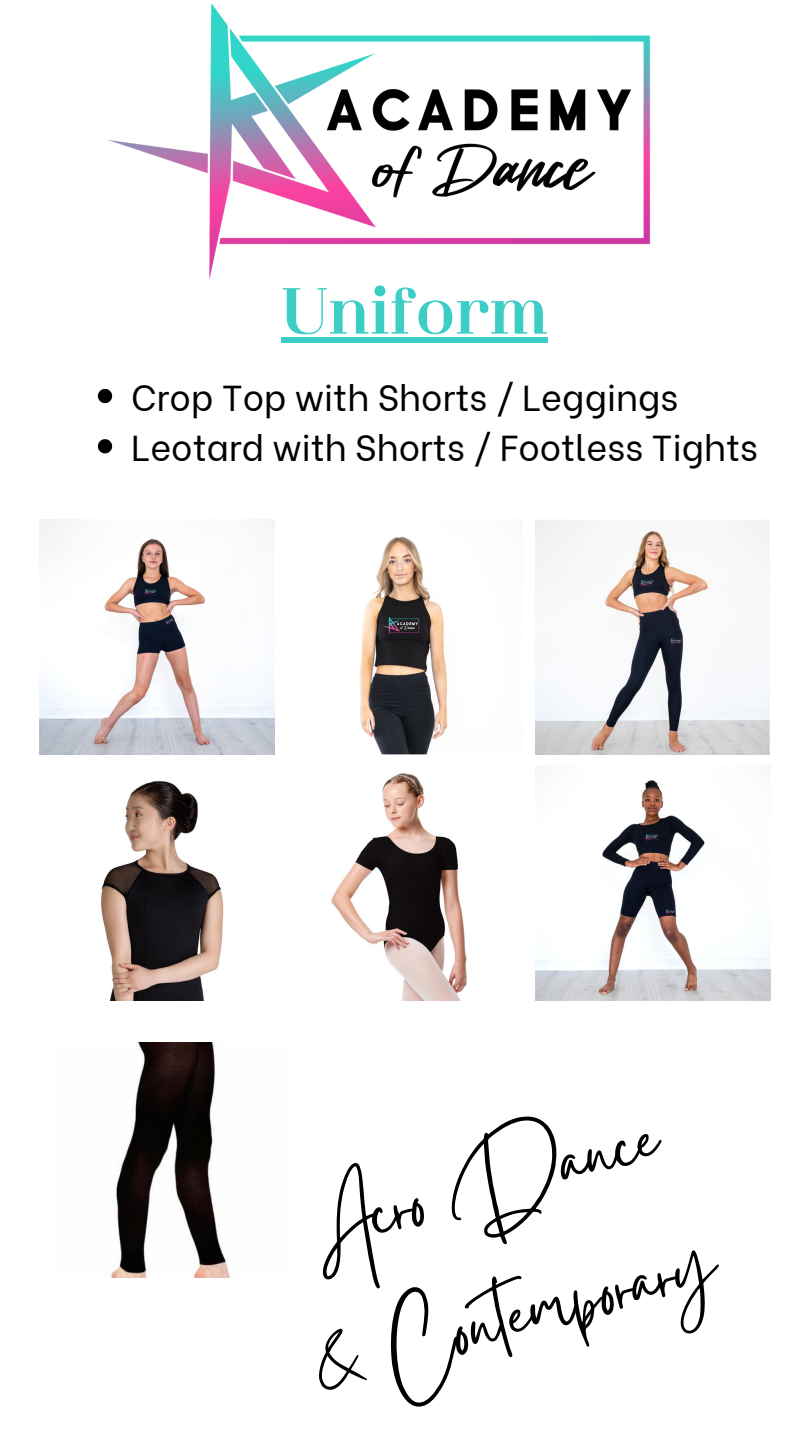
<style>
.page{position:relative;width:810px;height:1440px;background:#fff}
.page>*{position:absolute;margin:0;border:0;box-sizing:border-box;transform-origin:0 0}
.t1{font:97.1px/135px "Gistesy";color:#000;text-align:center}
.t2{font:600 65px "Athachantr";color:#3ccec6}
.t3{font:36px/50.2px "Be Vietnam";color:#000}
</style>
<div class="page">
<img style="left:40px;top:519px;width:235px;height:235px">
<img style="left:359px;top:536px;width:89px;height:218px">
<img style="left:535px;top:520px;width:235px;height:234px">
<img style="left:100px;top:781px;width:124px;height:220px">
<img style="left:331px;top:773px;width:136px;height:228px">
<img style="left:535px;top:766px;width:235px;height:235px">
<img style="left:110px;top:1043px;width:121px;height:235px">
<div style="left:281px;top:337px;width:267px;height:6px;background:#3ccec6"></div>
<svg style="left:98px;top:389px;width:14px;height:14px"></svg>
<svg style="left:98px;top:439px;width:14px;height:14px"></svg>
<img style="left:108px;top:3px;width:543px;height:277px">
<h2 class="t2" style="left:281px;top:282px;width:268px">Uniform</h2>
<p class="t3" style="left:131px;top:369px;width:628px">Crop Top with Shorts / Leggings<br>Leotard with Shorts / Footless Tights</p>
<h1 class="t1" style="left:255px;top:1164px;width:420px;rotate:-15deg">Acro Dance &amp; Contemporary</h1>
</div>
